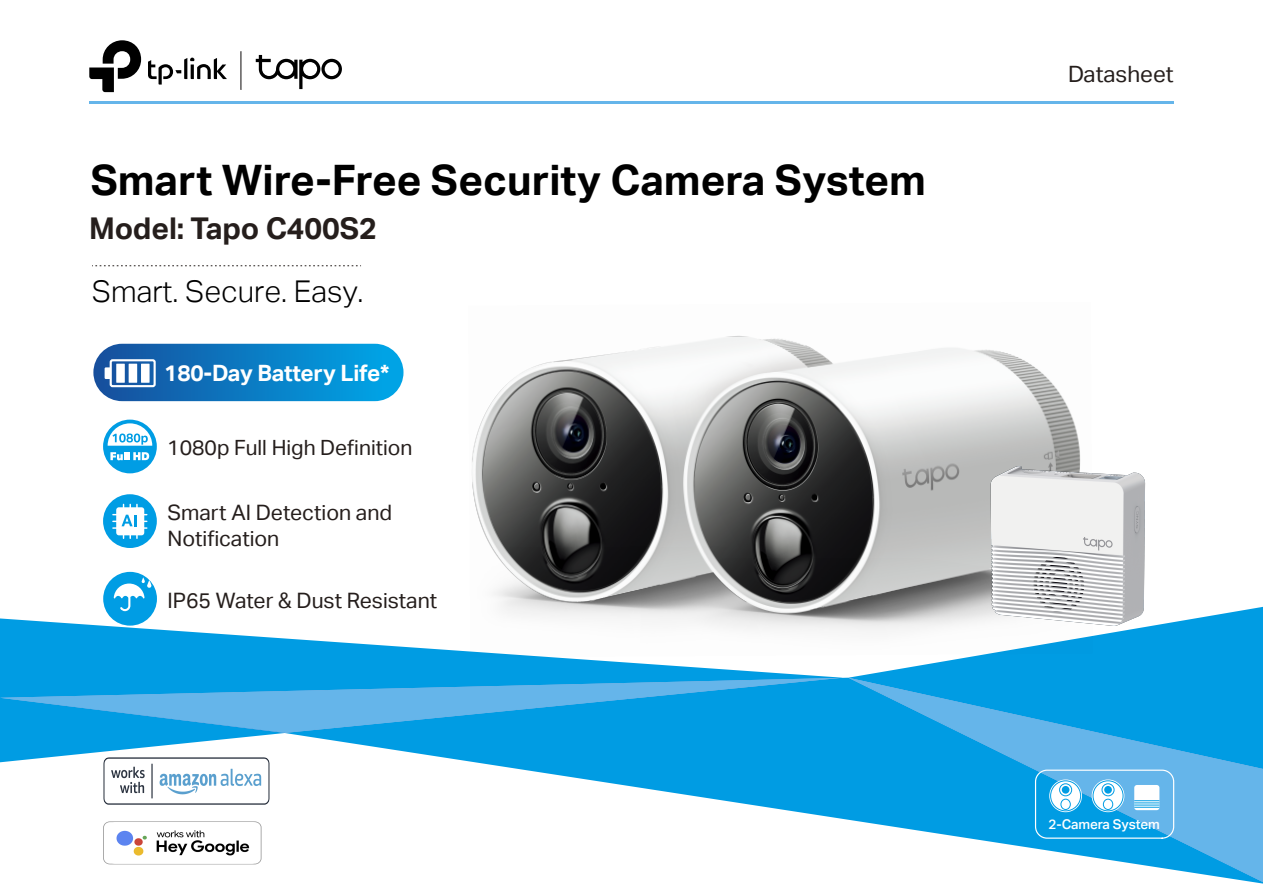
<style>
.page{position:relative;width:1263px;height:893px;background:#fff}
.page>*{position:absolute;margin:0;border:0;box-sizing:border-box;transform-origin:0 0}
.t1{font:42px "TP Link Aktiv Bold";color:#000}
.t2{font:30px "TP Link Aktiv Light";color:#000}
.t3{font:30px "TP Link Aktiv Bold";letter-spacing:-.005em;color:#251e1c}
.t4{font:22.5px "TP Link Aktiv Bold";letter-spacing:-.01em;color:#fff}
.t5{font:22.5px "TP Link Aktiv Regular";color:#251e1c}
.t6{font:21.3px/25.8px "TP Link Aktiv Regular";color:#251e1c}
.t7{font:21px "TP Link Aktiv Regular";color:#251e1c}
.t8{font:13.5px "TP Link Aktiv Medium";letter-spacing:-.01em;color:#fff}
</style>
<div class="page">
<svg style="left:92px;top:265px;width:269px;height:1px"></svg>
<svg style="left:0;top:618px;width:843px;height:144px;fill:#009ce3"></svg>
<svg style="left:284px;top:678px;width:564px;height:142px;fill:#009ce3"></svg>
<svg style="left:0;top:678px;width:841px;height:55px;background:#27a5e5"></svg>
<svg style="left:848px;top:606px;width:415px;height:72px;background:#20a8e6"></svg>
<svg style="left:848px;top:678px;width:415px;height:206px;fill:#009ce3"></svg>
<hr style="left:89px;top:102px;width:1085px;height:2px;background:#65b5ea">
<hr style="left:241px;top:51px;width:1px;height:39px;background:#262424">
<svg style="left:256px;top:55px;width:86px;height:34px"></svg>
<svg style="left:148px;top:58px;width:79px;height:27px"></svg>
<svg style="left:89px;top:40px;width:52px;height:52px"></svg>
<img style="left:468px;top:336px;width:625px;height:321px">
<div style="left:93px;top:344px;width:310px;height:57px;background:linear-gradient(to right,#1a4f9c,#00a6e8);border-radius:29px"></div>
<svg style="left:105px;top:367px;width:5px;height:12px"></svg>
<div style="left:110px;top:359px;width:46px;height:28px;border:2px solid #fff;border-radius:2px"></div>
<div style="left:141px;top:364px;width:9px;height:19px;background:#fff"></div>
<div style="left:129px;top:364px;width:8px;height:19px;background:#fff"></div>
<div style="left:116px;top:364px;width:9px;height:19px;background:#fff"></div>
<svg style="left:103px;top:420px;width:54px;height:53px"></svg>
<div style="left:103px;top:494px;width:54px;height:54px;background:#009de4;border-radius:50%"></div>
<div style="left:116px;top:507px;width:28px;height:28px;background:#fff;border-radius:3px"></div>
<hr style="left:123px;top:504px;width:1px;height:34px;background:#fff">
<hr style="left:130px;top:504px;width:1px;height:34px;background:#fff">
<hr style="left:136px;top:504px;width:2px;height:34px;background:#fff">
<hr style="left:113px;top:514px;width:34px;height:1px;background:#fff">
<hr style="left:113px;top:521px;width:34px;height:1px;background:#fff">
<hr style="left:113px;top:527px;width:34px;height:2px;background:#fff">
<svg style="left:122px;top:515px;width:14px;height:11px"></svg>
<div style="left:103px;top:572px;width:54px;height:54px;background:#009de4;border-radius:50%"></div>
<svg style="left:114px;top:577px;width:38px;height:34px"></svg>
<img style="left:936px;top:437px;width:264px;height:211px">
<div style="left:1035px;top:770px;width:139px;height:69px;border:1px dashed #fff;border-radius:12px"></div>
<div style="left:1134px;top:785px;width:25px;height:25px;background:#fff;border-radius:3px"></div>
<svg style="left:1134px;top:800px;width:25px;height:8px"></svg>
<svg style="left:1092px;top:779px;width:32px;height:33px"></svg>
<div style="left:1093px;top:780px;width:30px;height:31px;border:1px solid #009de4;border-radius:50%"></div>
<div style="left:1101px;top:783px;width:13px;height:13px;border:1px solid #009de4;border-radius:50%"></div>
<div style="left:1104px;top:786px;width:8px;height:8px;background:#009de4;border-radius:50%"></div>
<div style="left:1103px;top:799px;width:10px;height:11px;border:1px solid #009de4;border-radius:50%"></div>
<svg style="left:1049px;top:779px;width:33px;height:33px"></svg>
<div style="left:1050px;top:780px;width:31px;height:31px;border:1px solid #009de4;border-radius:50%"></div>
<div style="left:1059px;top:783px;width:13px;height:13px;border:1px solid #009de4;border-radius:50%"></div>
<div style="left:1062px;top:786px;width:7px;height:8px;background:#009de4;border-radius:50%"></div>
<div style="left:1061px;top:799px;width:9px;height:11px;border:1px solid #009de4;border-radius:50%"></div>
<img style="left:103px;top:757px;width:166px;height:47px">
<svg style="left:103px;top:821px;width:159px;height:43px"></svg>
<img style="left:109px;top:822px;width:149px;height:42px">
<h1 class="t1" style="left:91px;top:156px;width:836px">Smart Wire-Free Security Camera System</h1>
<h2 class="t3" style="left:89px;top:211px;width:289px">Model: Tapo C400S2</h2>
<h2 class="t2" style="left:92px;top:274px;width:273px">Smart. Secure. Easy.</h2>
<p class="t4" style="left:164px;top:361px;width:227px">180-Day Battery Life*</p>
<p class="t7" style="left:167px;top:435px;width:247px">1080p Full High Definition</p>
<p class="t6" style="left:167px;top:500px;width:226px">Smart AI Detection and<br>Notification</p>
<p class="t6" style="left:167px;top:587px;width:271px">IP65 Water &amp; Dust Resistant</p>
<p class="t5" style="left:1068px;top:61px;width:107px">Datasheet</p>
<p class="t8" style="left:1048px;top:817px;width:113px">2-Camera System</p>
</div>
